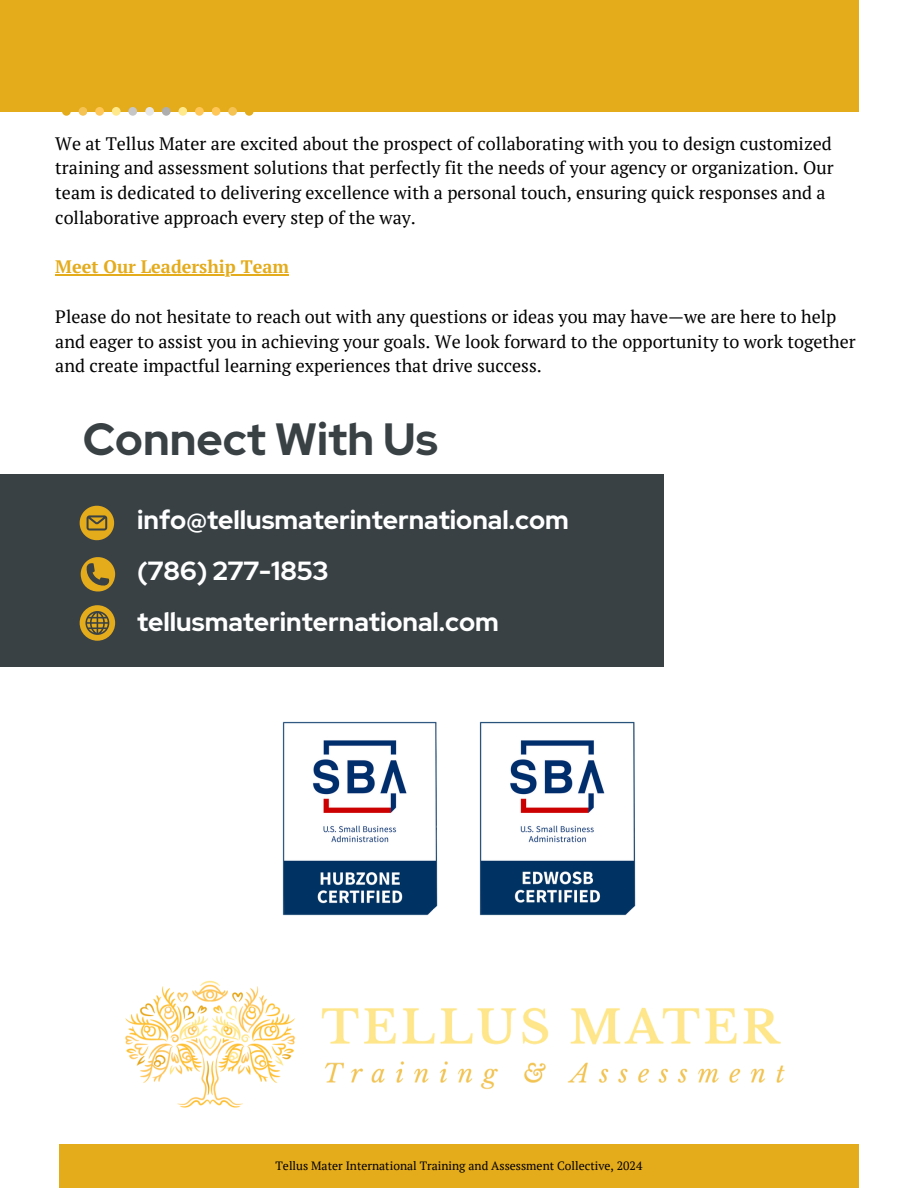
<style>
.page{position:relative;width:918px;height:1188px;background:#fff}
.page>*{position:absolute;margin:0;border:0;box-sizing:border-box;transform-origin:0 0}
.t1{font:700 45px "Red Hat Display";color:#394145}
.t2{font:700 26.1px/50.7px "Red Hat Display";color:#fff}
.t3{font:18px/24.8px "PT Serif";color:#000}
.t4{font:700 18px "PT Serif";color:#e4ab1b}
.t5{font:12px "PT Serif";color:#000}
</style>
<div class="page">
<div style="left:59px;top:1145px;width:800px;height:43px;background:#e4ab1b"></div>
<div style="left:0;top:0;width:859px;height:111px;background:#e4ab1b"></div>
<div style="left:112px;top:107px;width:9px;height:9px;background:#ffe98c;border-radius:50%"></div>
<div style="left:128px;top:107px;width:9px;height:9px;background:#c6c6c6;border-radius:50%"></div>
<div style="left:162px;top:107px;width:9px;height:9px;background:#aeaeae;border-radius:50%"></div>
<div style="left:62px;top:107px;width:9px;height:9px;background:#e4ab1b;border-radius:50%"></div>
<div style="left:79px;top:107px;width:8px;height:9px;background:#f4c354;border-radius:50%"></div>
<div style="left:95px;top:107px;width:9px;height:9px;background:#ffc658;border-radius:50%"></div>
<div style="left:228px;top:107px;width:9px;height:9px;background:#f4c354;border-radius:50%"></div>
<div style="left:245px;top:107px;width:9px;height:9px;background:#e4ab1b;border-radius:50%"></div>
<div style="left:178px;top:107px;width:9px;height:9px;background:#ffe98c;border-radius:50%"></div>
<div style="left:195px;top:107px;width:9px;height:9px;background:#ffc658;border-radius:50%"></div>
<div style="left:212px;top:107px;width:8px;height:9px;background:#ffc658;border-radius:50%"></div>
<div style="left:145px;top:107px;width:9px;height:9px;background:#e7e7e7;border-radius:50%"></div>
<div style="left:0;top:474px;width:663px;height:193px;background:#394145"></div>
<svg style="left:81px;top:557px;width:34px;height:35px"></svg>
<svg style="left:80px;top:506px;width:34px;height:34px"></svg>
<svg style="left:80px;top:605px;width:35px;height:36px"></svg>
<img style="left:480px;top:722px;width:156px;height:193px">
<img style="left:282px;top:722px;width:156px;height:193px">
<img style="left:125px;top:980px;width:660px;height:128px">
<hr style="left:55px;top:275px;width:234px;height:1px;background:#e4ab1b">
<h1 class="t3" style="left:55px;top:131px;width:780px">We at Tellus Mater are excited about the prospect of collaborating with you to design customized training and assessment solutions that perfectly fit the needs of your agency or organization. Our team is dedicated to delivering excellence with a personal touch, ensuring quick responses and a collaborative approach every step of the way.</h1>
<p class="t4" style="left:55px;top:255px;width:235px">Meet Our Leadership Team</p>
<p class="t3" style="left:55px;top:304px;width:802px">Please do not hesitate to reach out with any questions or ideas you may have—we are here to help and eager to assist you in achieving your goals. We look forward to the opportunity to work together and create impactful learning experiences that drive success.</p>
<p class="t1" style="left:83px;top:409px;width:356px">Connect With Us</p>
<h2 class="t2" style="left:137px;top:495px;width:433px">info@tellusmaterinternational.com (786) 277-1853 tellusmaterinternational.com</h2>
<p class="t5" style="left:276px;top:1158px;width:368px">Tellus Mater International Training and Assessment Collective, 2024</p>
</div>
